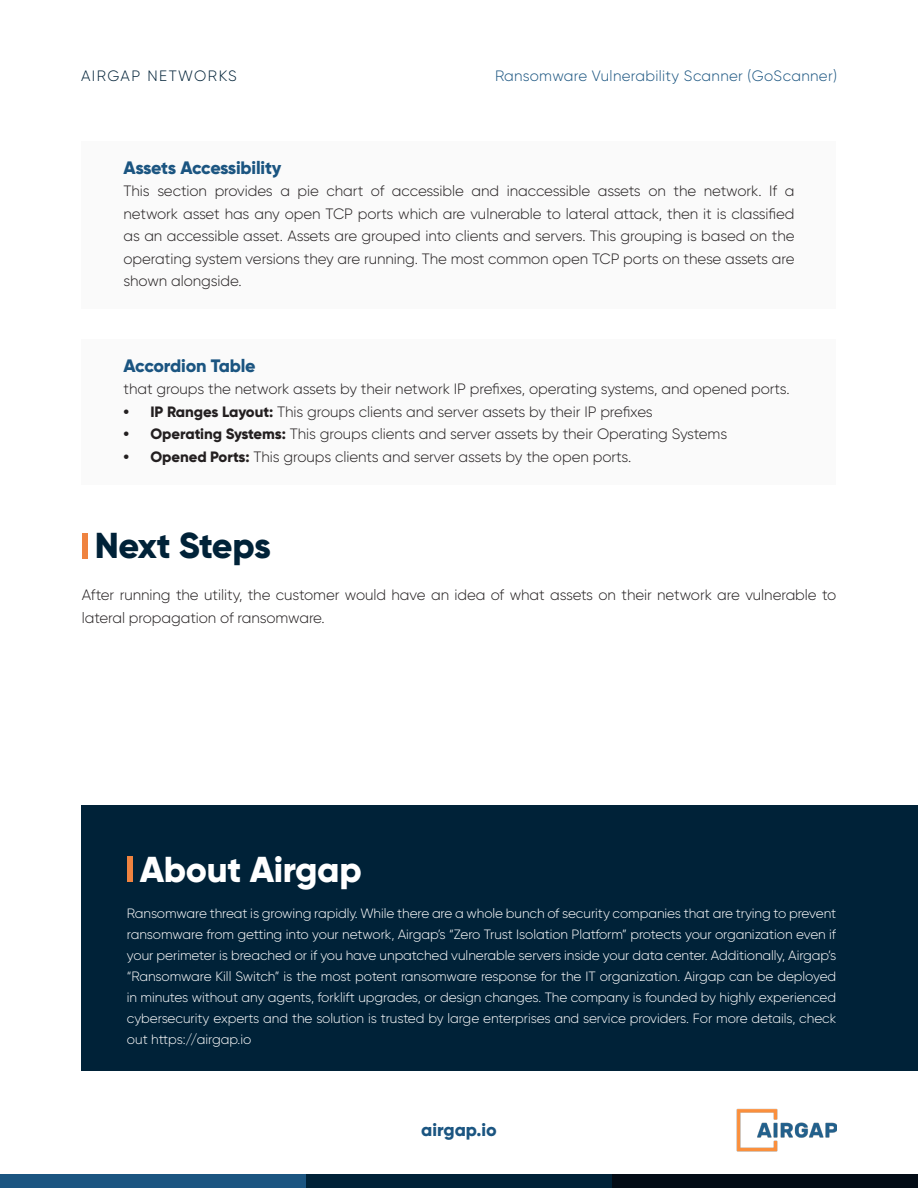
<style>
.page{position:relative;width:918px;height:1188px;background:#fff}
.page>*{position:absolute;margin:0;border:0;box-sizing:border-box;transform-origin:0 0}
.Subheader{font:800 36px "Gilroy";letter-spacing:-.01em;color:#fff}
.Subheader-2{font:800 36px "Gilroy";letter-spacing:-.02em;color:#002238}
.Body{font:800 18px "Gilroy";letter-spacing:-.01em;color:#1b5581}
.Body-2{font:300 15px/22.5px "Gilroy";letter-spacing:-.005em;color:#231f20;text-align:justify}
.t1{font:300 15px "Gilroy";letter-spacing:.02em;color:#1b5581}
.t2{font:300 15px "Gilroy";letter-spacing:.1em;color:#002238}
.Body-3{font:300 13.5px/21px "Gilroy";letter-spacing:-.005em;color:#fff;text-align:justify}
.s1{font-weight:800}
</style>
<div class="page">
<div style="left:82px;top:533px;width:5px;height:25px;background:#ef8340"></div>
<div style="left:81px;top:805px;width:837px;height:265px;background:#002238"></div>
<div style="left:127px;top:857px;width:5px;height:25px;background:#ef8340"></div>
<img style="left:736px;top:1108px;width:101px;height:44px">
<div style="left:306px;top:1174px;width:306px;height:14px;background:#002238"></div>
<div style="left:612px;top:1174px;width:306px;height:14px;background:#030c16"></div>
<div style="left:0;top:1174px;width:306px;height:14px;background:#1b5581"></div>
<p class="t2" style="left:81px;top:67px;width:157px">AIRGAP NETWORKS</p>
<p class="t1" style="left:495px;top:67px;width:343px">Ransomware Vulnerability Scanner (GoScanner)</p>
<p class="Body" style="left:124px;top:156px;width:159px">Assets Accessibility</p>
<p class="Body-2" style="left:124px;top:180px;width:673px">This section provides a pie chart of accessible and inaccessible assets on the network. If a network asset has any open TCP ports which are vulnerable to lateral attack, then it is classified as an accessible asset. Assets are grouped into clients and servers. This grouping is based on the operating system versions they are running. The most common open TCP ports on these assets are shown alongside.</p>
<p class="Body" style="left:124px;top:354px;width:134px">Accordion Table</p>
<p class="Body-2" style="left:124px;top:378px;width:668px">that groups the network assets by their network IP prefixes, operating systems, and opened ports.</p>
<p class="Body-2" style="left:124px;top:400px;width:531px"><span class="s1">• IP Ranges Layout:</span> This groups clients and server assets by their IP prefixes</p>
<p class="Body-2" style="left:124px;top:423px;width:605px"><span class="s1">• Operating Systems:</span> This groups clients and server assets by their Operating Systems</p>
<p class="Body-2" style="left:124px;top:445px;width:509px"><span class="s1">• Opened Ports:</span> This groups clients and server assets by the open ports.</p>
<p class="Subheader-2" style="left:95px;top:523px;width:178px">Next Steps</p>
<p class="Body-2" style="left:82px;top:584px;width:756px">After running the utility, the customer would have an idea of what assets on their network are vulnerable to lateral propagation of ransomware.</p>
<p class="Subheader" style="left:140px;top:847px;width:224px">About Airgap</p>
<p class="Body-3" style="left:127px;top:902px;width:711px">Ransomware threat is growing rapidly. While there are a whole bunch of security companies that are trying to prevent ransomware from getting into your network, Airgap’s “Zero Trust Isolation Platform” protects your organization even if your perimeter is breached or if you have unpatched vulnerable servers inside your data center. Additionally, Airgap’s “Ransomware Kill Switch” is the most potent ransomware response for the IT organization. Airgap can be deployed in minutes without any agents, forklift upgrades, or design changes. The company is founded by highly experienced cybersecurity experts and the solution is trusted by large enterprises and service providers. For more details, check out https://airgap.io</p>
<p class="Body" style="left:421px;top:1119px;width:77px">airgap.io</p>
</div>
